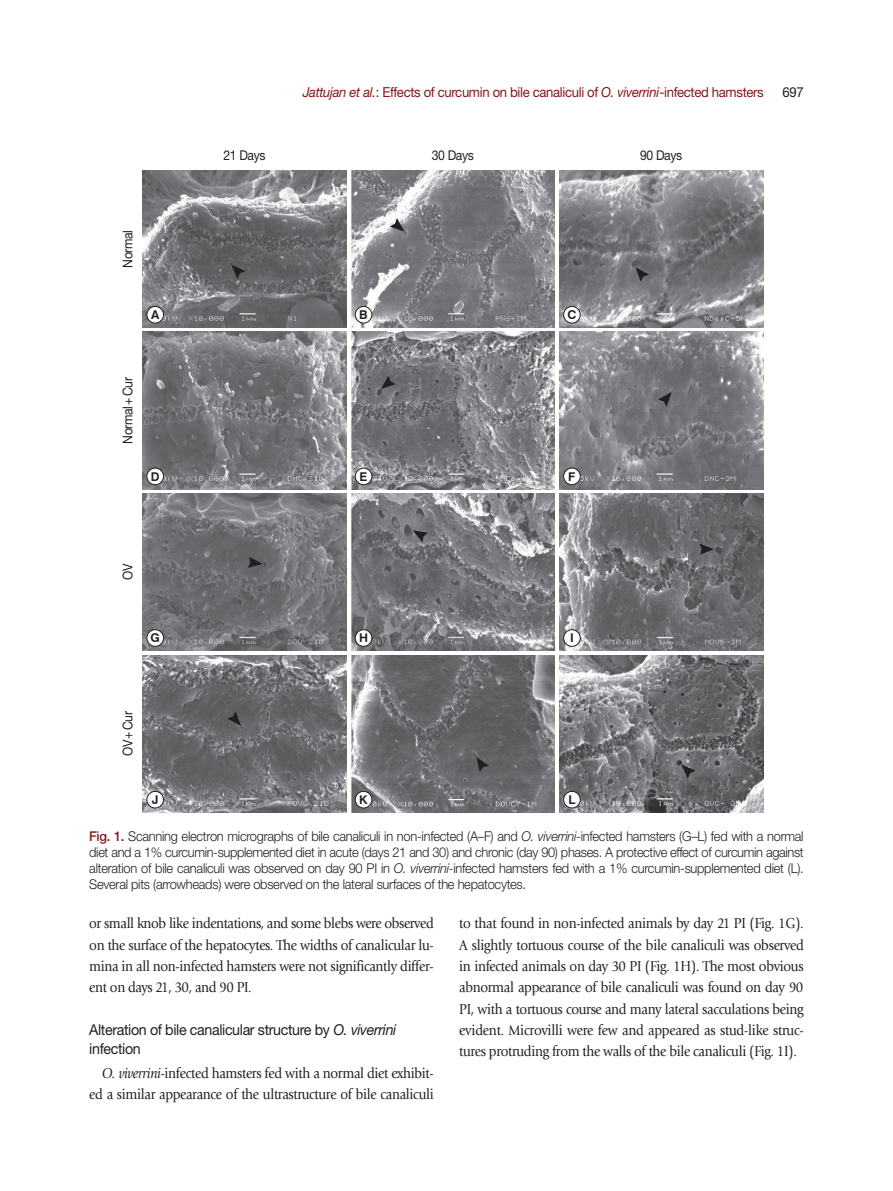
<style>
.page{position:relative;width:893px;height:1191px;background:#fff}
.page>*{position:absolute;margin:0;border:0;box-sizing:border-box;transform-origin:0 0}
.본문{font:15px/21.3px "Giovanni Std";letter-spacing:-.025em;color:#231f20;text-align:justify;scale:.9 1}
.본문_중제목{font:15px/19.2px "Helvetica Neue LT Std";letter-spacing:-.025em;color:#231f20;scale:.95 1}
.하시라{font:13.8px "Helvetica Neue LT Std";letter-spacing:-.025em;color:#88181b;scale:.95 1}
.하시라-2{font:13.8px "Helvetica Neue LT Std";color:#231f20;scale:.95 1}
.표_제목__그림_설명{font:300 13.5px/16.2px "Helvetica Neue LT Std";letter-spacing:-.02em;color:#231f20;text-align:justify;scale:.95 1}
.그림_지문_8pt{font:13.5px "Helvetica Neue LT Std";letter-spacing:-.025em;color:#231f20;scale:.9 1}
.t1{font:700 12.15px "Swiss 721 BT";color:#231f20}
.s1{font-style:italic}
.s2{font-weight:500;color:#88181b}
</style>
<div class="page">
<img style="left:142px;top:170px;width:205px;height:157px">
<img style="left:142px;top:332px;width:205px;height:157px">
<img style="left:142px;top:493px;width:205px;height:158px">
<img style="left:142px;top:655px;width:205px;height:157px">
<img style="left:351px;top:170px;width:204px;height:157px">
<img style="left:351px;top:332px;width:204px;height:157px">
<img style="left:351px;top:493px;width:204px;height:158px">
<img style="left:351px;top:655px;width:204px;height:157px">
<img style="left:559px;top:170px;width:204px;height:157px">
<img style="left:559px;top:332px;width:204px;height:157px">
<img style="left:559px;top:493px;width:204px;height:158px">
<img style="left:559px;top:655px;width:204px;height:157px">
<div style="left:147px;top:306px;width:17px;height:17px;background:#fff;border-radius:50%"></div>
<div style="left:147px;top:306px;width:17px;height:17px;border:1px solid #231f20;border-radius:50%"></div>
<div style="left:147px;top:468px;width:17px;height:17px;background:#fff;border-radius:50%"></div>
<div style="left:147px;top:468px;width:17px;height:17px;border:1px solid #231f20;border-radius:50%"></div>
<div style="left:147px;top:629px;width:17px;height:17px;background:#fff;border-radius:50%"></div>
<div style="left:147px;top:629px;width:17px;height:17px;border:1px solid #231f20;border-radius:50%"></div>
<div style="left:147px;top:791px;width:17px;height:17px;background:#fff;border-radius:50%"></div>
<div style="left:147px;top:791px;width:17px;height:17px;border:1px solid #231f20;border-radius:50%"></div>
<div style="left:355px;top:306px;width:17px;height:17px;background:#fff;border-radius:50%"></div>
<div style="left:355px;top:306px;width:17px;height:17px;border:1px solid #231f20;border-radius:50%"></div>
<div style="left:564px;top:306px;width:16px;height:17px;background:#fff;border-radius:50%"></div>
<div style="left:563px;top:306px;width:17px;height:17px;border:1px solid #231f20;border-radius:50%"></div>
<div style="left:355px;top:468px;width:17px;height:17px;background:#fff;border-radius:50%"></div>
<div style="left:355px;top:468px;width:17px;height:17px;border:1px solid #231f20;border-radius:50%"></div>
<div style="left:564px;top:468px;width:16px;height:17px;background:#fff;border-radius:50%"></div>
<div style="left:563px;top:468px;width:17px;height:17px;border:1px solid #231f20;border-radius:50%"></div>
<div style="left:355px;top:629px;width:17px;height:17px;background:#fff;border-radius:50%"></div>
<div style="left:355px;top:629px;width:17px;height:17px;border:1px solid #231f20;border-radius:50%"></div>
<div style="left:564px;top:629px;width:16px;height:17px;background:#fff;border-radius:50%"></div>
<div style="left:563px;top:629px;width:17px;height:17px;border:1px solid #231f20;border-radius:50%"></div>
<div style="left:355px;top:791px;width:17px;height:17px;background:#fff;border-radius:50%"></div>
<div style="left:355px;top:791px;width:17px;height:17px;border:1px solid #231f20;border-radius:50%"></div>
<div style="left:564px;top:791px;width:16px;height:17px;background:#fff;border-radius:50%"></div>
<div style="left:563px;top:791px;width:17px;height:17px;border:1px solid #231f20;border-radius:50%"></div>
<svg style="left:231px;top:264px;width:16px;height:16px"></svg>
<svg style="left:635px;top:267px;width:16px;height:17px"></svg>
<svg style="left:475px;top:756px;width:16px;height:17px"></svg>
<svg style="left:226px;top:709px;width:16px;height:17px"></svg>
<svg style="left:681px;top:764px;width:16px;height:16px"></svg>
<svg style="left:412px;top:529px;width:18px;height:15px"></svg>
<svg style="left:246px;top:555px;width:17px;height:14px"></svg>
<svg style="left:698px;top:542px;width:16px;height:14px"></svg>
<svg style="left:388px;top:216px;width:17px;height:16px"></svg>
<svg style="left:381px;top:374px;width:16px;height:16px"></svg>
<svg style="left:656px;top:391px;width:16px;height:17px"></svg>
<p class="하시라" style="left:303px;top:83px;width:487px"><span class="s1">Jattujan et al.</span>: Effects of curcumin on bile canaliculi of <span class="s1">O. viverrini</span>-infected hamsters</p>
<p class="하시라-2" style="left:782px;top:83px;width:24px">697</p>
<p class="그림_지문_8pt" style="left:120px;top:268px;width:44px;rotate:-90deg">Normal</p>
<p class="t1" style="left:151px;top:307px;width:10px">A</p>
<p class="그림_지문_8pt" style="left:120px;top:444px;width:75px;rotate:-90deg">Normal+Cur</p>
<p class="t1" style="left:151px;top:469px;width:10px">D</p>
<p class="그림_지문_8pt" style="left:120px;top:580px;width:20px;rotate:-90deg">OV</p>
<p class="t1" style="left:151px;top:630px;width:11px">G</p>
<p class="그림_지문_8pt" style="left:120px;top:756px;width:52px;rotate:-90deg">OV+Cur</p>
<p class="그림_지문_8pt" style="left:223px;top:147px;width:48px">21 Days</p>
<p class="그림_지문_8pt" style="left:432px;top:147px;width:48px">30 Days</p>
<p class="그림_지문_8pt" style="left:640px;top:147px;width:48px">90 Days</p>
<p class="t1" style="left:359px;top:307px;width:10px">B</p>
<p class="t1" style="left:567px;top:307px;width:10px">C</p>
<p class="t1" style="left:360px;top:469px;width:9px">E</p>
<p class="t1" style="left:568px;top:469px;width:9px">F</p>
<p class="t1" style="left:359px;top:630px;width:10px">H</p>
<p class="t1" style="left:570px;top:630px;width:5px">I</p>
<p class="t1" style="left:359px;top:792px;width:10px">K</p>
<p class="t1" style="left:568px;top:792px;width:9px">L</p>
<p class="표_제목__그림_설명" style="left:89px;top:827px;width:753px"><span class="s2">Fig. 1.</span> Scanning electron micrographs of bile canaliculi in non-infected (A–F) and <span class="s1">O. viverrini</span>-infected hamsters (G–L) fed with a normal diet and a 1% curcumin-supplemented diet in acute (days 21 and 30) and chronic (day 90) phases. A protective effect of curcumin against alteration of bile canaliculi was observed on day 90 PI in <span class="s1">O. viverrini</span>-infected hamsters fed with a 1% curcumin-supplemented diet (L).<br>Several pits (arrowheads) were observed on the lateral surfaces of the hepatocytes.</p>
<p class="t1" style="left:152px;top:792px;width:8px">J</p>
<p class="본문" style="left:89px;top:913px;width:384px">or small knob like indentations, and some blebs were observed on the surface of the hepatocytes. The widths of canalicular lu&shy;mina in all non-infected hamsters were not significantly differ&shy;ent on days 21, 30, and 90 PI.</p>
<p class="본문_중제목" style="left:89px;top:1019px;width:325px">Alteration of bile canalicular structure by <span class="s1">O. viverrini </span>infection</p>
<p class="본문" style="left:89px;top:1062px;width:384px;text-align:right"><span class="s1">O. viverrini</span>-infected hamsters fed with a normal diet exhibit&shy;ed a similar appearance of the ultrastructure of bile canaliculi</p>
<p class="본문" style="left:459px;top:913px;width:384px">to that found in non-infected animals by day 21 PI (Fig. 1G).<br>A slightly tortuous course of the bile canaliculi was observed in infected animals on day 30 PI (Fig. 1H). The most obvious abnormal appearance of bile canaliculi was found on day 90<br>PI, with a tortuous course and many lateral sacculations being evident. Microvilli were few and appeared as stud-like struc&shy;tures protruding from the walls of the bile canaliculi (Fig. 1I).</p>
</div>
